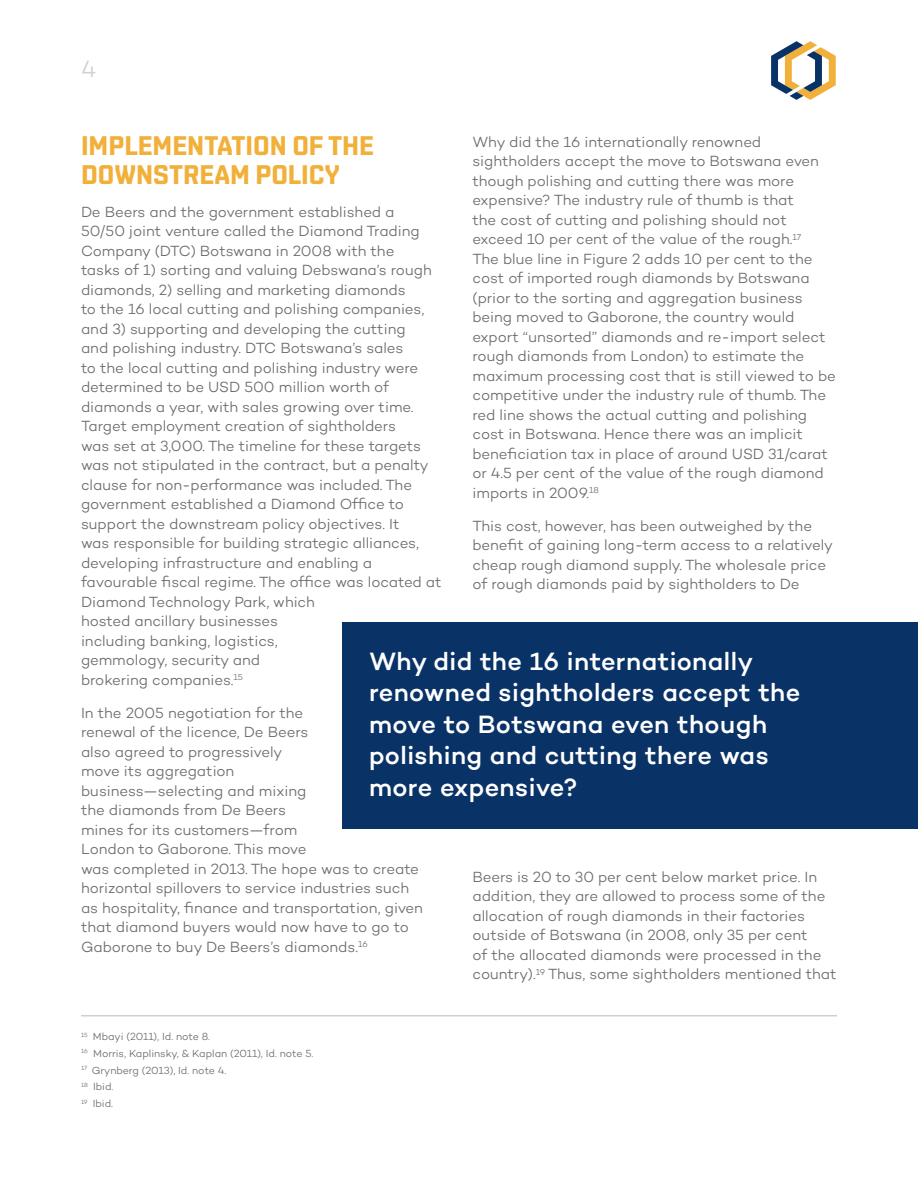
<style>
.page{position:relative;width:918px;height:1188px;background:#fff}
.page>*{position:absolute;margin:0;border:0;box-sizing:border-box;transform-origin:0 0}
.t1{font:700 27px/28.5px "Shentox";color:#f1b039}
.t2{font:500 25.5px/31.5px "Campton";letter-spacing:.015em;color:#fff}
.t3{font:300 24px "Campton";color:#cfd1d0}
.t4{font:300 15px/19.5px "Campton";letter-spacing:-.005em;color:#696c6d}
.t5{font:300 10.5px/16.8px "Campton";letter-spacing:-.005em;color:#696c6d}
</style>
<div class="page">
<svg style="left:771px;top:41px;width:65px;height:59px"></svg>
<hr style="left:81px;top:1015px;width:756px;height:1px;background:#cfd1d0">
<div style="left:342px;top:622px;width:576px;height:207px;background:#093266"></div>
<h3 class="t3" style="left:81px;top:54px;width:17px">4</h3>
<h1 class="t1" style="left:81px;top:132px;width:295px">IMPLEMENTATION OF THE<br>DOWNSTREAM POLICY</h1>
<p class="t4" style="left:81px;top:202px;width:362px">De Beers and the government established a 50/50 joint venture called the Diamond Trading Company (DTC) Botswana in 2008 with the<br>tasks of 1) sorting and valuing Debswana’s rough diamonds, 2) selling and marketing diamonds<br>to the 16 local cutting and polishing companies, and 3) supporting and developing the cutting<br>and polishing industry. DTC Botswana’s sales<br>to the local cutting and polishing industry were determined to be USD 500 million worth of diamonds a year, with sales growing over time.<br>Target employment creation of sightholders<br>was set at 3,000. The timeline for these targets was not stipulated in the contract, but a penalty clause for non-performance was included. The government established a Diamond Office to support the downstream policy objectives. It<br>was responsible for building strategic alliances, developing infrastructure and enabling a favourable fiscal regime. The office was located at Diamond Technology Park, which<br>hosted ancillary businesses<br>including banking, logistics,<br>gemmology, security and<br>brokering companies.<sup>15</sup></p>
<p class="t4" style="left:81px;top:703px;width:344px">In the 2005 negotiation for the<br>renewal of the licence, De Beers<br>also agreed to progressively<br>move its aggregation<br>business—selecting and mixing<br>the diamonds from De Beers<br>mines for its customers—from<br>London to Gaborone. This move<br>was completed in 2013. The hope was to create horizontal spillovers to service industries such as hospitality, finance and transportation, given that diamond buyers would now have to go to Gaborone to buy De Beers’s diamonds.<sup>16</sup></p>
<p class="t4" style="left:472px;top:132px;width:365px">Why did the 16 internationally renowned sightholders accept the move to Botswana even though polishing and cutting there was more expensive? The industry rule of thumb is that<br>the cost of cutting and polishing should not exceed 10 per cent of the value of the rough.<sup>17<br></sup>The blue line in Figure 2 adds 10 per cent to the cost of imported rough diamonds by Botswana (prior to the sorting and aggregation business being moved to Gaborone, the country would export “unsorted” diamonds and re-import select rough diamonds from London) to estimate the maximum processing cost that is still viewed to be competitive under the industry rule of thumb. The red line shows the actual cutting and polishing cost in Botswana. Hence there was an implicit beneficiation tax in place of around USD 31/carat or 4.5 per cent of the value of the rough diamond imports in 2009.<sup>18</sup></p>
<p class="t4" style="left:472px;top:516px;width:362px">This cost, however, has been outweighed by the benefit of gaining long-term access to a relatively cheap rough diamond supply. The wholesale price of rough diamonds paid by sightholders to De</p>
<h2 class="t2" style="left:369px;top:645px;width:433px">Why did the 16 internationally renowned sightholders accept the move to Botswana even though polishing and cutting there was more expensive?</h2>
<p class="t4" style="left:472px;top:867px;width:366px">Beers is 20 to 30 per cent below market price. In addition, they are allowed to process some of the allocation of rough diamonds in their factories outside of Botswana (in 2008, only 35 per cent<br>of the allocated diamonds were processed in the country).<sup>19</sup> Thus, some sightholders mentioned that</p>
<p class="t5" style="left:81px;top:1028px;width:234px"><sup>15</sup> Mbayi (2011), Id. note 8.<br><sup>16</sup> Morris, Kaplinsky, &amp; Kaplan (2011), Id. note 5.<br><sup>17</sup> Grynberg (2013), Id. note 4.<br><sup>18</sup> Ibid.<br><sup>19</sup> Ibid.</p>
</div>
